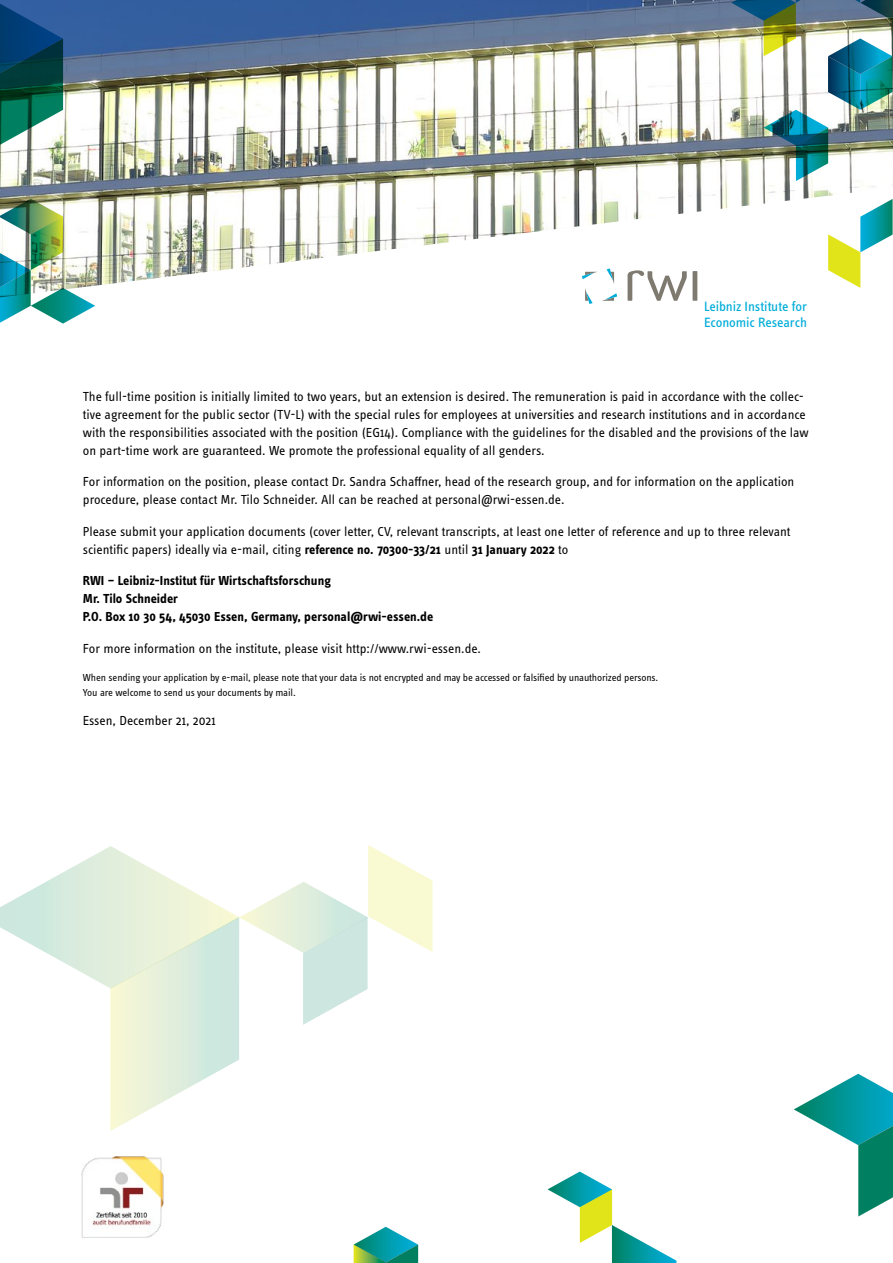
<style>
.page{position:relative;width:893px;height:1263px;background:#fff}
.page>*{position:absolute;margin:0;border:0;box-sizing:border-box;transform-origin:0 0}
.t1{font:13.95px/16.6px "Info OT Text";letter-spacing:-.01em;color:#00add9}
.t2{font:13.5px/18px "Info OT Text";color:#000}
.t3{font:700 13.5px/18px "Info OT Text";color:#000}
.t4{font:10.5px/15px "Info OT Text";letter-spacing:-.01em;color:#000}
.s1{font-weight:700}
</style>
<div class="page">
<img style="left:0;top:0;width:893px;height:301px">
<svg style="left:0;top:845px;width:433px;height:286px"></svg>
<svg style="left:548px;top:1171px;width:128px;height:92px"></svg>
<svg style="left:794px;top:1074px;width:99px;height:142px"></svg>
<svg style="left:0;top:3px;width:63px;height:143px;background:#266572"></svg>
<svg style="left:354px;top:1227px;width:64px;height:36px"></svg>
<img style="left:0;top:199px;width:95px;height:125px">
<svg style="left:828px;top:199px;width:65px;height:89px"></svg>
<img style="left:731px;top:0;width:162px;height:181px">
<img style="left:81px;top:1156px;width:83px;height:82px">
<svg style="left:582px;top:272px;width:15px;height:7px"></svg>
<svg style="left:585px;top:288px;width:8px;height:16px"></svg>
<svg style="left:607px;top:269px;width:7px;height:15px"></svg>
<svg style="left:602px;top:293px;width:15px;height:8px"></svg>
<hr style="left:693px;top:271px;width:4px;height:30px;background:#7e7a70">
<svg style="left:628px;top:270px;width:59px;height:31px"></svg>
<p class="t1" style="left:704px;top:297px;width:104px">Leibniz Institute for<br>Economic Research</p>
<p class="t2" style="left:83px;top:387px;width:727px">The full-time position is initially limited to two years, but an extension is desired. The remuneration is paid in accordance with the collec&shy;tive agreement for the public sector (TV-L) with the special rules for employees at universities and research institutions and in accordance with the responsibilities associated with the position (EG14). Compliance with the guidelines for the disabled and the provisions of the law on part-time work are guaranteed. We promote the professional equality of all genders.</p>
<p class="t2" style="left:83px;top:472px;width:713px">For information on the position, please contact Dr. Sandra Schaffner, head of the research group, and for information on the application procedure, please contact Mr. Tilo Schneider. All can be reached at personal@rwi-essen.de.</p>
<p class="t2" style="left:83px;top:522px;width:709px">Please submit your application documents (cover letter, CV, relevant transcripts, at least one letter of reference and up to three relevant scientific papers) ideally via e-mail, citing <span class="s1">reference no. 70300-33/21</span> until <span class="s1">31 January 2022</span> to</p>
<p class="t3" style="left:83px;top:571px;width:352px">RWI – Leibniz-Institut für Wirtschaftsforschung<br>Mr. Tilo Schneider<br>P.O. Box 10 30 54, 45030 Essen, Germany, personal@rwi-essen.de</p>
<p class="t2" style="left:83px;top:639px;width:400px">For more information on the institute, please visit http://www.rwi-essen.de.</p>
<p class="t4" style="left:83px;top:670px;width:577px">When sending your application by e-mail, please note that your data is not encrypted and may be accessed or falsified by unauthorized persons.<br>You are welcome to send us your documents by mail.</p>
<p class="t2" style="left:83px;top:711px;width:134px">Essen, December 21, 2021</p>
</div>
